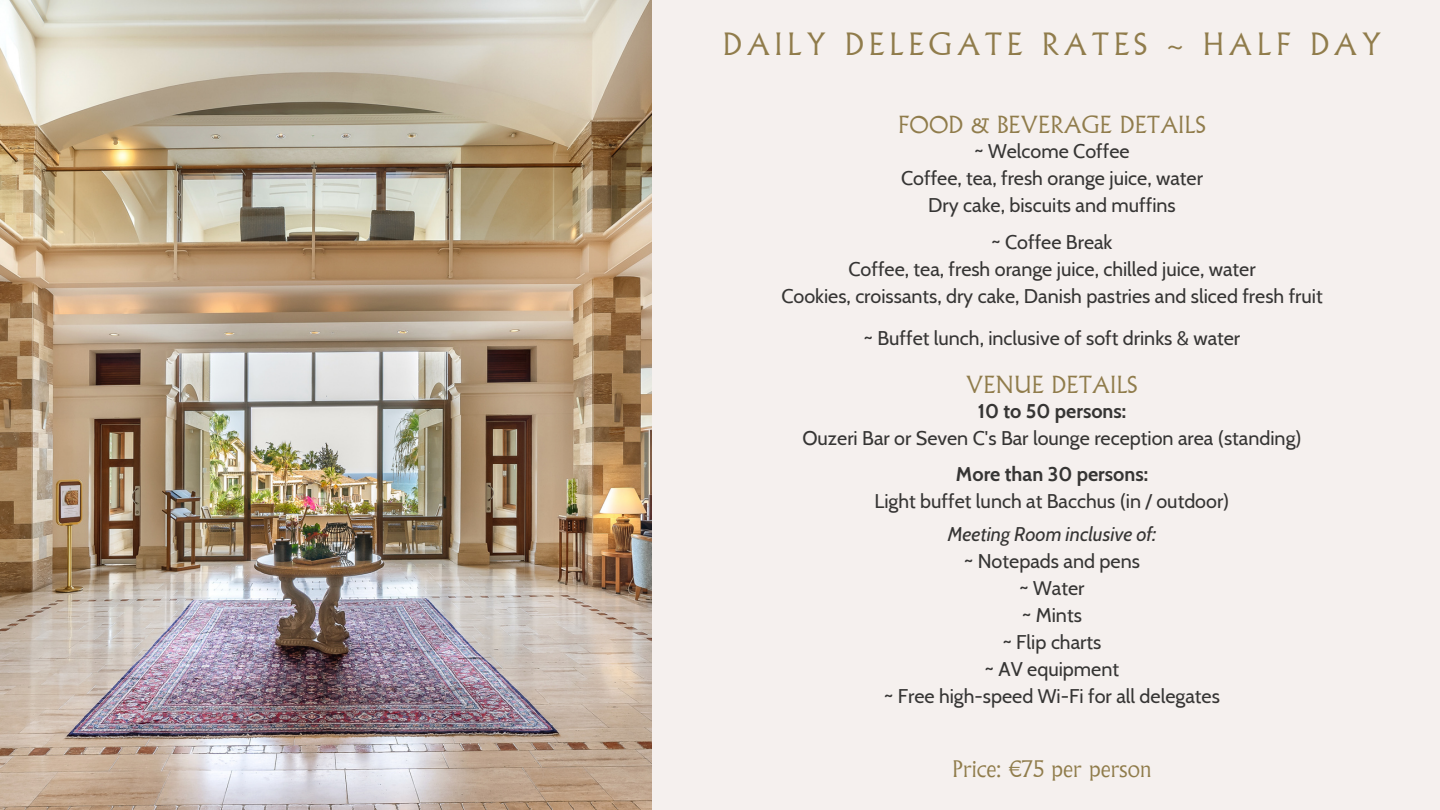
<style>
.page{position:relative;width:1440px;height:810px;background:#f5f0ee}
.page>*{position:absolute;margin:0;border:0;box-sizing:border-box;transform-origin:0 0}
.t1{font:300 30px "Albertus MT Pro";letter-spacing:.15em;color:#907c4b}
.t2{font:300 23px "Albertus MT Pro";color:#907c4b}
.t3{font:300 22.3px "Albertus MT Pro";color:#907c4b}
.t4{font:19.8px "Cabin";color:#363534}
.t5{font:700 19.8px "Cabin";color:#363534}
.t6{font:italic 19.8px "Cabin";color:#363534}
</style>
<div class="page">
<img style="left:0;top:0;width:652px;height:810px">
<h1 class="t1" style="left:723px;top:30px;width:660px">DAILY DELEGATE RATES ~ HALF DAY</h1>
<h2 class="t2" style="left:898px;top:114px;width:309px">FOOD &amp; BEVERAGE DETAILS</h2>
<p class="t4" style="left:974px;top:139px;width:157px">~ Welcome Coffee</p>
<p class="t4" style="left:901px;top:166px;width:303px">Coffee, tea, fresh orange juice, water</p>
<p class="t4" style="left:928px;top:193px;width:249px">Dry cake, biscuits and muffins</p>
<p class="t4" style="left:992px;top:230px;width:122px">~ Coffee Break</p>
<p class="t4" style="left:848px;top:257px;width:409px">Coffee, tea, fresh orange juice, chilled juice, water</p>
<p class="t4" style="left:781px;top:284px;width:543px">Cookies, croissants, dry cake, Danish pastries and sliced fresh fruit</p>
<p class="t4" style="left:864px;top:326px;width:378px">~ Buffet lunch, inclusive of soft drinks &amp; water</p>
<h2 class="t2" style="left:966px;top:374px;width:173px">VENUE DETAILS</h2>
<p class="t5" style="left:978px;top:398px;width:150px">10 to 50 persons:</p>
<p class="t4" style="left:802px;top:425px;width:501px">Ouzeri Bar or Seven C's Bar lounge reception area (standing)</p>
<p class="t5" style="left:956px;top:462px;width:194px">More than 30 persons:</p>
<p class="t4" style="left:875px;top:489px;width:356px">Light buffet lunch at Bacchus (in / outdoor)</p>
<p class="t6" style="left:948px;top:522px;width:210px">Meeting Room inclusive of:</p>
<p class="t4" style="left:964px;top:549px;width:177px">~ Notepads and pens</p>
<p class="t4" style="left:1020px;top:576px;width:66px">~ Water</p>
<p class="t4" style="left:1022px;top:603px;width:61px">~ Mints</p>
<p class="t4" style="left:1003px;top:630px;width:100px">~ Flip charts</p>
<p class="t4" style="left:985px;top:657px;width:136px">~ AV equipment</p>
<p class="t4" style="left:884px;top:684px;width:337px">~ Free high-speed Wi-Fi for all delegates</p>
<h3 class="t3" style="left:952px;top:759px;width:201px">Price: €75 per person</h3>
</div>
